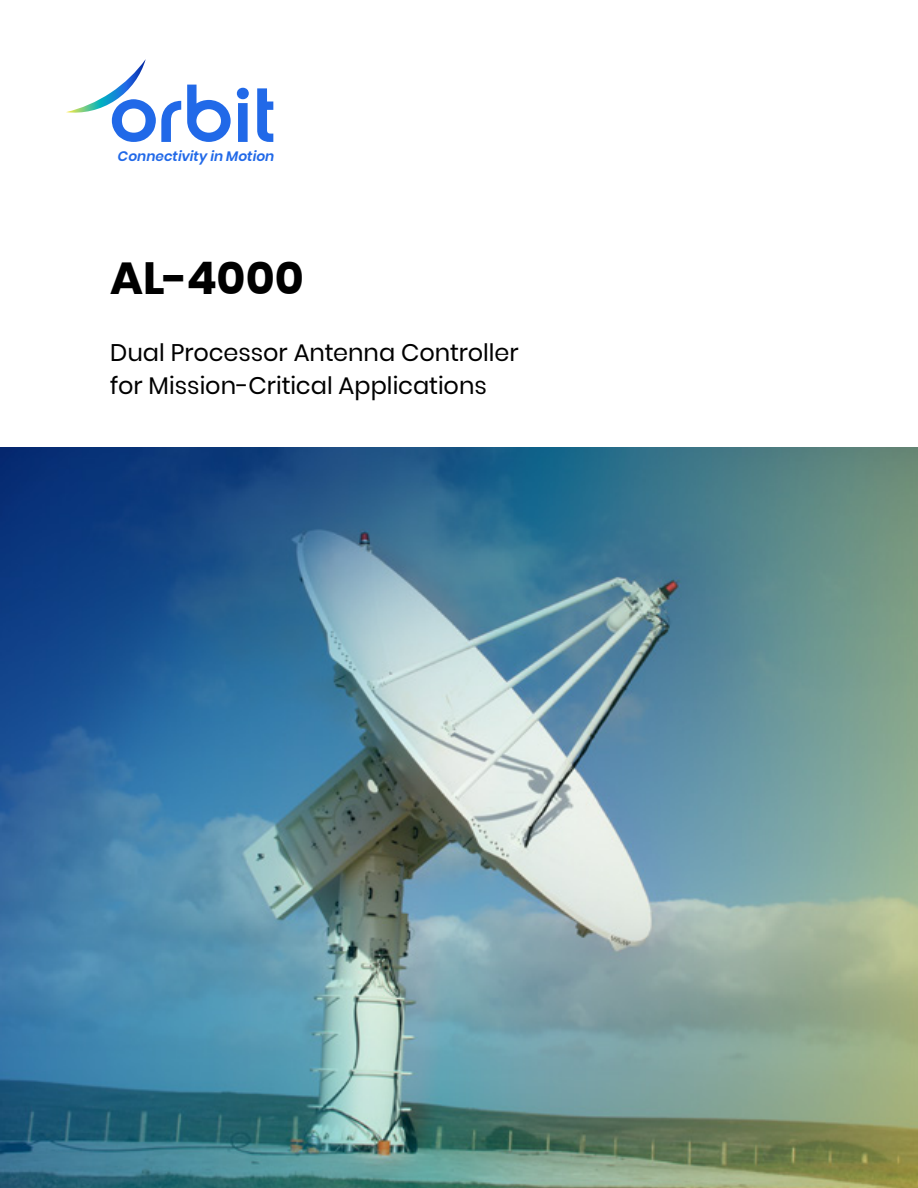
<style>
.page{position:relative;width:918px;height:1188px;background:#fff}
.page>*{position:absolute;margin:0;border:0;box-sizing:border-box;transform-origin:0 0}
.t1{font:700 45px "Poppins";color:#000}
.t2{font:24px/33px "Poppins";color:#000}
.t3{font:italic 600 13.8px "Poppins";color:#2169e8}
</style>
<div class="page">
<img style="left:0;top:447px;width:918px;height:741px">
<svg style="left:237px;top:88px;width:12px;height:54px"></svg>
<svg style="left:66px;top:59px;width:115px;height:83px"></svg>
<svg style="left:257px;top:88px;width:16px;height:54px"></svg>
<svg style="left:187px;top:85px;width:44px;height:57px"></svg>
<p class="t3" style="left:118px;top:149px;width:158px">Connectivity in Motion</p>
<h1 class="t1" style="left:110px;top:252px;width:195px">AL-4000</h1>
<p class="t2" style="left:110px;top:336px;width:410px">Dual Processor Antenna Controller for Mission-Critical Applications</p>
</div>
